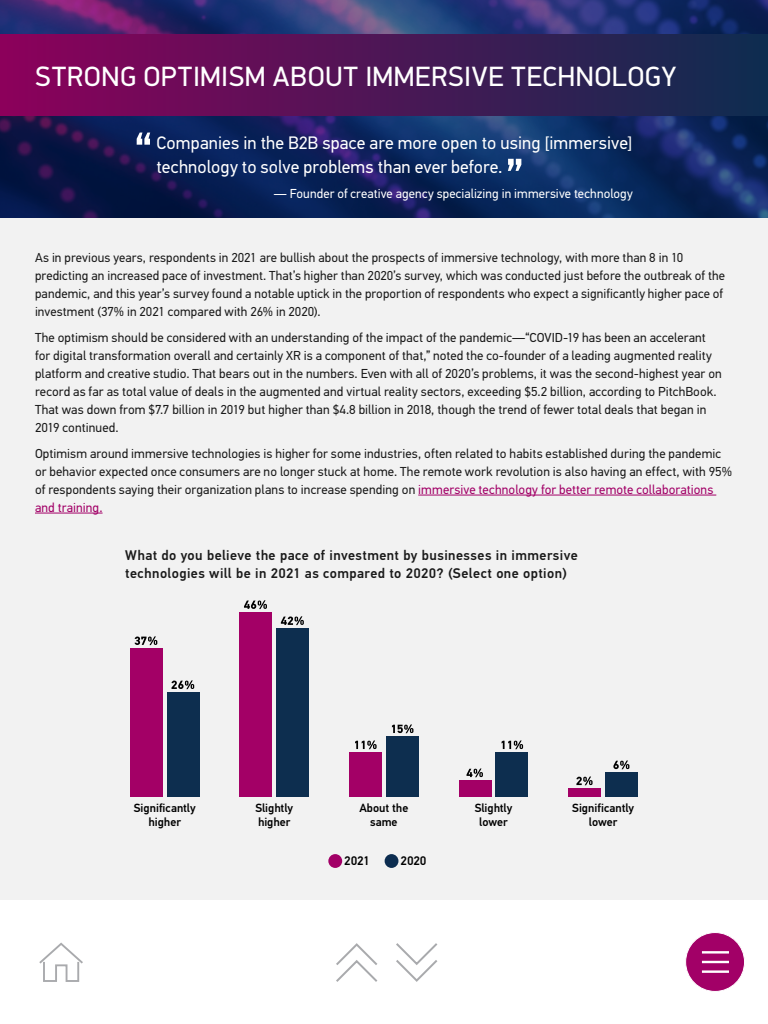
<style>
.page{position:relative;width:768px;height:1024px;background:#fff}
.page>*{position:absolute;margin:0;border:0;box-sizing:border-box;transform-origin:0 0}
.Body{font:54.1px "PF Din Text Pro";color:#fff}
.Page_Headers{font:28px "PF Din Display Pro";letter-spacing:.02em;color:#fff}
.Body-2{font:18px/23.8px "PF Din Text Pro";letter-spacing:.005em;color:#fff}
.Question{font:500 14px/18px "PF Din Text Pro";letter-spacing:.03em;color:#1a1a1a}
.Body-3{font:13px/18px "PF Din Text Pro";letter-spacing:.005em;color:#1a1a1a}
.Body-4{font:13px "PF Din Text Pro";letter-spacing:.005em;color:#fff}
.Question-2{font:500 12.5px "PF Din Text Pro";letter-spacing:-.01em;color:#000}
.Chart_Label_Text{font:500 11.9px/14.5px "PF Din Text Pro";color:#000;text-align:center}
.s1{color:#a20067}
</style>
<div class="page">
<svg style="left:39px;top:942px;width:44px;height:40px"></svg>
<svg style="left:396px;top:943px;width:42px;height:39px"></svg>
<svg style="left:336px;top:943px;width:42px;height:39px"></svg>
<div style="left:0;top:0;width:768px;height:900px;background:#f2f2f2"></div>
<svg style="left:0;top:0;width:768px;height:218px;background:#162862"></svg>
<div style="left:0;top:35px;width:768px;height:81px;background:linear-gradient(to right,#8d005b,#0d2d50)"></div>
<div style="left:130px;top:649px;width:33px;height:148px;background:#a30066"></div>
<div style="left:167px;top:693px;width:32px;height:104px;background:#0d2e4f"></div>
<div style="left:239px;top:613px;width:33px;height:184px;background:#a30066"></div>
<div style="left:276px;top:629px;width:33px;height:168px;background:#0d2e4f"></div>
<div style="left:349px;top:753px;width:33px;height:44px;background:#a30066"></div>
<div style="left:386px;top:737px;width:33px;height:60px;background:#0d2e4f"></div>
<div style="left:459px;top:781px;width:32px;height:16px;background:#a30066"></div>
<div style="left:495px;top:753px;width:33px;height:44px;background:#0d2e4f"></div>
<div style="left:568px;top:789px;width:33px;height:8px;background:#a30066"></div>
<div style="left:605px;top:773px;width:33px;height:24px;background:#0d2e4f"></div>
<svg style="left:135px;top:636px;width:22px;height:9px"></svg>
<svg style="left:172px;top:680px;width:22px;height:9px"></svg>
<svg style="left:244px;top:600px;width:23px;height:9px"></svg>
<svg style="left:281px;top:616px;width:23px;height:9px"></svg>
<svg style="left:355px;top:741px;width:22px;height:8px"></svg>
<svg style="left:392px;top:724px;width:21px;height:9px"></svg>
<svg style="left:467px;top:769px;width:16px;height:8px"></svg>
<svg style="left:502px;top:741px;width:21px;height:8px"></svg>
<svg style="left:576px;top:777px;width:17px;height:8px"></svg>
<svg style="left:613px;top:761px;width:16px;height:8px"></svg>
<div style="left:328px;top:854px;width:14px;height:14px;background:#a20067;border-radius:50%"></div>
<div style="left:385px;top:854px;width:13px;height:14px;background:#0c2d50;border-radius:50%"></div>
<hr style="left:418px;top:495px;width:298px;height:1px;background:#a20067">
<hr style="left:35px;top:513px;width:68px;height:1px;background:#a20067">
<svg style="left:687px;top:934px;width:54px;height:56px"></svg>
<div style="left:686px;top:933px;width:59px;height:58px;background:#a20067;border-radius:50%"></div>
<div style="left:685px;top:932px;width:60px;height:60px;border:1px solid #fff;border-radius:50%"></div>
<hr style="left:702px;top:951px;width:27px;height:3px;background:#fff">
<hr style="left:702px;top:970px;width:27px;height:3px;background:#fff">
<hr style="left:702px;top:961px;width:27px;height:2px;background:#fff">
<p class="Page_Headers" style="left:35px;top:60px;width:643px">STRONG OPTIMISM ABOUT IMMERSIVE TECHNOLOGY</p>
<p class="Body" style="left:135px;top:122px;width:18px">“</p>
<p class="Body-2" style="left:157px;top:131px;width:477px">Companies in the B2B space are more open to using [immersive] technology to solve problems than ever before.</p>
<p class="Body-4" style="left:274px;top:186px;width:360px">— Founder of creative agency specializing in immersive technology</p>
<p class="Body" style="left:506px;top:148px;width:18px">”</p>
<p class="Body-3" style="left:35px;top:248px;width:692px">As in previous years, respondents in 2021 are bullish about the prospects of immersive technology, with more than 8 in 10 predicting an increased pace of investment. That’s higher than 2020’s survey, which was conducted just before the outbreak of the pandemic, and this year’s survey found a notable uptick in the proportion of respondents who expect a significantly higher pace of investment (37% in 2021 compared with 26% in 2020).</p>
<p class="Body-3" style="left:35px;top:328px;width:688px">The optimism should be considered with an understanding of the impact of the pandemic—“COVID-19 has been an accelerant for digital transformation overall and certainly XR is a component of that,” noted the co-founder of a leading augmented reality platform and creative studio. That bears out in the numbers. Even with all of 2020’s problems, it was the second-highest year on record as far as total value of deals in the augmented and virtual reality sectors, exceeding $5.2 billion, according to PitchBook.<br>That was down from $7.7 billion in 2019 but higher than $4.8 billion in 2018, though the trend of fewer total deals that began in 2019 continued.</p>
<p class="Body-3" style="left:35px;top:444px;width:699px">Optimism around immersive technologies is higher for some industries, often related to habits established during the pandemic or behavior expected once consumers are no longer stuck at home. The remote work revolution is also having an effect, with 95% of respondents saying their organization plans to increase spending on <span class="s1">immersive technology for better remote collaborations and training.</span></p>
<p class="Question" style="left:125px;top:546px;width:454px">What do you believe the pace of investment by businesses in immersive technologies will be in 2021 as compared to 2020? (Select one option)</p>
<p class="Chart_Label_Text" style="left:134px;top:800px;width:63px">Significantly higher</p>
<p class="Chart_Label_Text" style="left:255px;top:800px;width:39px;text-align:left">Slightly higher</p>
<p class="Chart_Label_Text" style="left:359px;top:800px;width:51px">About the same</p>
<p class="Chart_Label_Text" style="left:475px;top:800px;width:39px">Slightly lower</p>
<p class="Chart_Label_Text" style="left:572px;top:800px;width:63px">Significantly lower</p>
<p class="Question-2" style="left:344px;top:853px;width:27px">2021</p>
<p class="Question-2" style="left:401px;top:853px;width:27px">2020</p>
</div>
